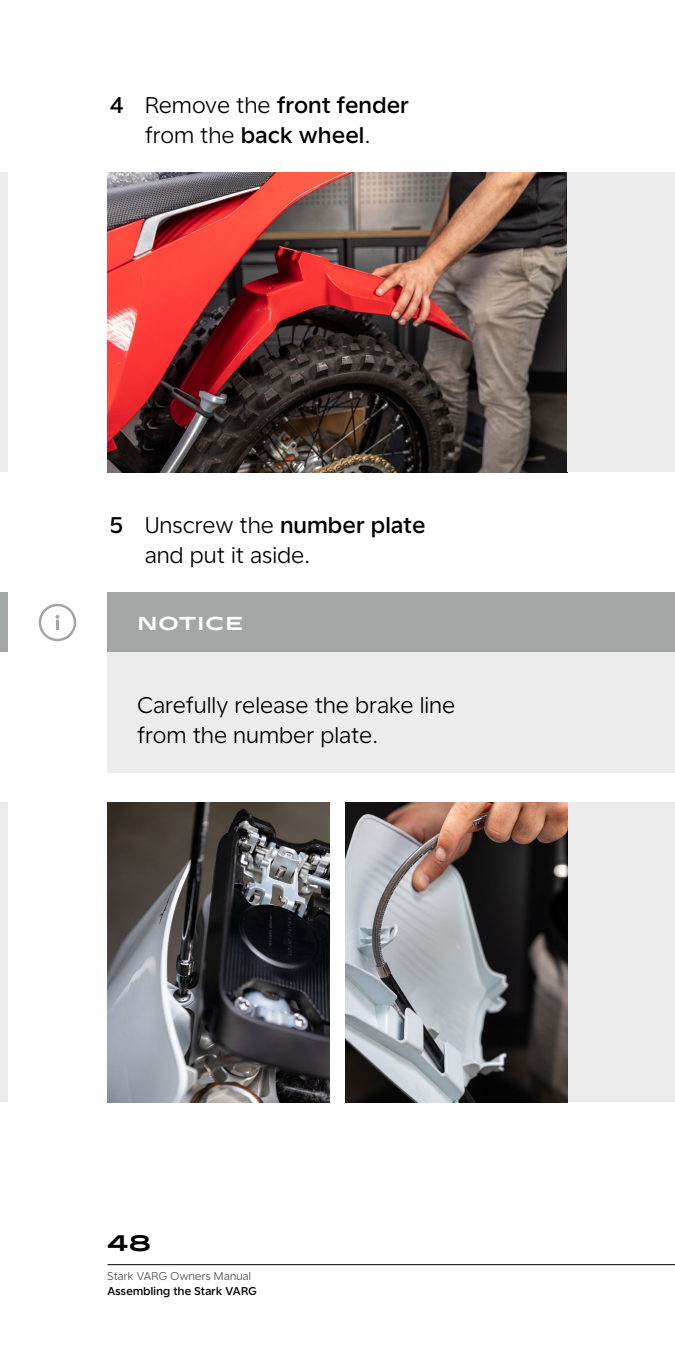
<style>
.page{position:relative;width:675px;height:1350px;background:#fff}
.page>*{position:absolute;margin:0;border:0;box-sizing:border-box;transform-origin:0 0}
.Box_copy{font:22.5px/30px "Universal Sans Display 300";letter-spacing:.03em;color:#000}
.t1{font:22.5px/30px "Universal Sans Display 500";letter-spacing:.03em;color:#000;text-align:center}
.t2{font:500 22.5px "Stark Sans";color:#000}
.Box_name{font:500 18.75px "Stark Sans";letter-spacing:.06em;color:#fff}
.t3{font:11.25px "Universal Sans Display 500";letter-spacing:.03em;color:#000}
.t4{font:11.25px "Universal Sans Display 300";letter-spacing:.03em;color:#4d4d4d}
.s1{font-family:"Universal Sans Display 300"}
.s2{font-family:"Universal Sans Display 500"}
</style>
<div class="page">
<hr style="left:108px;top:1265px;width:567px;height:1px;background:#000">
<div style="left:108px;top:592px;width:567px;height:60px;background:#a4a5a5"></div>
<div style="left:108px;top:652px;width:567px;height:121px;background:#ececec"></div>
<div style="left:0;top:592px;width:8px;height:60px;background:#a4a5a5"></div>
<svg style="left:39px;top:604px;width:37px;height:37px"></svg>
<img style="left:108px;top:172px;width:460px;height:300px">
<img style="left:108px;top:802px;width:222px;height:300px">
<div style="left:568px;top:172px;width:107px;height:300px;background:#ececec"></div>
<div style="left:568px;top:802px;width:107px;height:300px;background:#ececec"></div>
<div style="left:0;top:172px;width:8px;height:300px;background:#ececec"></div>
<div style="left:0;top:802px;width:8px;height:300px;background:#ececec"></div>
<img style="left:345px;top:802px;width:223px;height:300px">
<p class="t1" style="left:110px;top:90px;width:300px">4 <span class="s1">Remove the</span> front fender <span class="s1">from the</span> back wheel<span class="s1">.</span></p>
<p class="Box_copy" style="left:145px;top:510px;width:282px;text-indent:-35px"><span class="s2">5</span> Unscrew the <span class="s2">number plate </span>and put it aside.</p>
<p class="Box_name" style="left:138px;top:611px;width:107px">NOTICE</p>
<p class="Box_copy" style="left:138px;top:690px;width:319px">Carefully release the brake line from the number plate.</p>
<p class="t2" style="left:108px;top:1228px;width:45px">48</p>
<p class="t4" style="left:108px;top:1270px;width:145px">Stark VARG Owners Manual</p>
<p class="t3" style="left:108px;top:1285px;width:151px">Assembling the Stark VARG</p>
</div>
